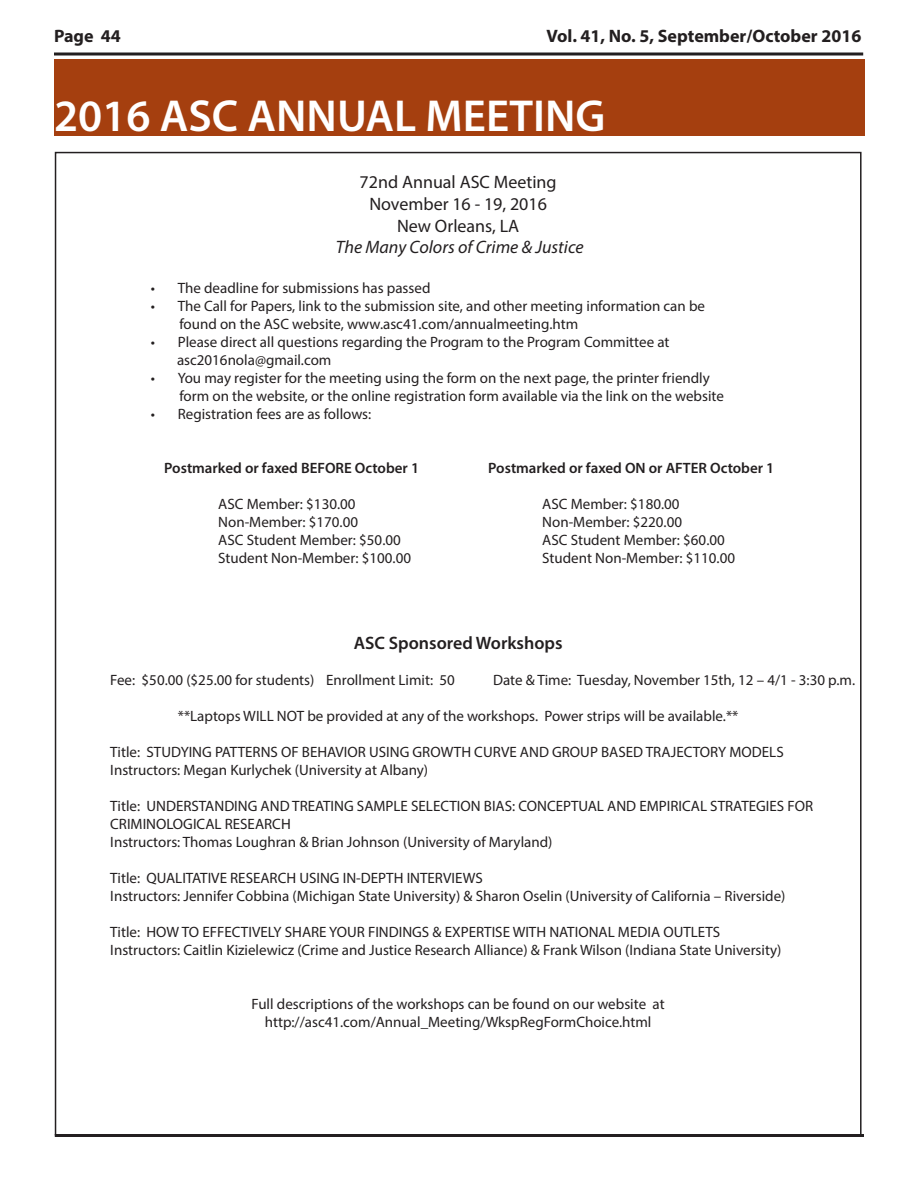
<style>
.page{position:relative;width:918px;height:1188px;background:#fff}
.page>*{position:absolute;margin:0;border:0;box-sizing:border-box;transform-origin:0 0}
.t1{font:600 45px "Myriad Pro";color:#fff}
.t2{font:18px "Myriad Pro";color:#231f20}
.t3{font:700 18px "Myriad Pro";color:#231f20}
.t4{font:italic 18px "Myriad Pro";color:#231f20}
.t5{font:600 18px "Myriad Pro";color:#231f20}
.t6{font:15px "Myriad Pro";color:#231f20}
.t7{font:600 15px "Myriad Pro";color:#231f20}
</style>
<div class="page">
<svg style="left:54px;top:52px;width:809px;height:4px;background:#595657"></svg>
<hr style="left:55px;top:1134px;width:809px;height:3px;background:#231f20">
<div style="left:54px;top:59px;width:810px;height:76px;background:#a53f0f"></div>
<div style="left:54px;top:97px;width:793px;height:39px;background:#a53f0f"></div>
<p class="t3" style="left:54px;top:24px;width:68px">Page 44</p>
<p class="t3" style="left:546px;top:24px;width:316px">Vol. 41, No. 5, September/October 2016</p>
<p class="t1" style="left:54px;top:87px;width:553px">2016 ASC ANNUAL MEETING</p>
<p class="t2" style="left:360px;top:171px;width:199px">72nd Annual ASC Meeting</p>
<p class="t2" style="left:369px;top:193px;width:179px">November 16 - 19, 2016</p>
<p class="t2" style="left:397px;top:214px;width:124px">New Orleans, LA</p>
<p class="t4" style="left:336px;top:236px;width:249px">The Many Colors of Crime &amp; Justice</p>
<p class="t6" style="left:151px;top:279px;width:281px">• The deadline for submissions has passed</p>
<p class="t6" style="left:151px;top:297px;width:556px">• The Call for Papers, link to the submission site, and other meeting information can be</p>
<p class="t6" style="left:179px;top:315px;width:400px">found on the ASC website, www.asc41.com/annualmeeting.htm</p>
<p class="t6" style="left:151px;top:333px;width:520px">• Please direct all questions regarding the Program to the Program Committee at</p>
<p class="t6" style="left:177px;top:351px;width:156px">asc2016nola@gmail.com</p>
<p class="t6" style="left:151px;top:369px;width:561px">• You may register for the meeting using the form on the next page, the printer friendly</p>
<p class="t6" style="left:179px;top:387px;width:546px">form on the website, or the online registration form available via the link on the website</p>
<p class="t6" style="left:151px;top:405px;width:222px">• Registration fees are as follows:</p>
<p class="t7" style="left:164px;top:458px;width:256px">Postmarked or faxed BEFORE October 1</p>
<p class="t7" style="left:488px;top:458px;width:288px">Postmarked or faxed ON or AFTER October 1</p>
<p class="t6" style="left:218px;top:495px;width:139px">ASC Member: $130.00</p>
<p class="t6" style="left:542px;top:495px;width:139px">ASC Member: $180.00</p>
<p class="t6" style="left:218px;top:513px;width:141px">Non-Member: $170.00</p>
<p class="t6" style="left:542px;top:513px;width:141px">Non-Member: $220.00</p>
<p class="t6" style="left:218px;top:531px;width:184px">ASC Student Member: $50.00</p>
<p class="t6" style="left:542px;top:531px;width:184px">ASC Student Member: $60.00</p>
<p class="t6" style="left:218px;top:549px;width:194px">Student Non-Member: $100.00</p>
<p class="t6" style="left:542px;top:549px;width:194px">Student Non-Member: $110.00</p>
<p class="t5" style="left:354px;top:632px;width:210px">ASC Sponsored Workshops</p>
<p class="t6" style="left:110px;top:671px;width:346px">Fee: $50.00 ($25.00 for students) Enrollment Limit: 50</p>
<p class="t6" style="left:493px;top:671px;width:364px">Date &amp; Time: Tuesday, November 15th, 12 – 4/1 - 3:30 p.m.</p>
<p class="t6" style="left:178px;top:707px;width:562px">**Laptops WILL NOT be provided at any of the workshops. Power strips will be available.**</p>
<p class="t6" style="left:110px;top:743px;width:675px">Title: STUDYING PATTERNS OF BEHAVIOR USING GROWTH CURVE AND GROUP BASED TRAJECTORY MODELS</p>
<p class="t6" style="left:110px;top:761px;width:319px">Instructors: Megan Kurlychek (University at Albany)</p>
<p class="t6" style="left:110px;top:797px;width:704px">Title: UNDERSTANDING AND TREATING SAMPLE SELECTION BIAS: CONCEPTUAL AND EMPIRICAL STRATEGIES FOR</p>
<p class="t6" style="left:110px;top:815px;width:182px">CRIMINOLOGICAL RESEARCH</p>
<p class="t6" style="left:110px;top:833px;width:444px">Instructors: Thomas Loughran &amp; Brian Johnson (University of Maryland)</p>
<p class="t6" style="left:110px;top:869px;width:374px">Title: QUALITATIVE RESEARCH USING IN-DEPTH INTERVIEWS</p>
<p class="t6" style="left:110px;top:887px;width:677px">Instructors: Jennifer Cobbina (Michigan State University) &amp; Sharon Oselin (University of California – Riverside)</p>
<p class="t6" style="left:110px;top:923px;width:612px">Title: HOW TO EFFECTIVELY SHARE YOUR FINDINGS &amp; EXPERTISE WITH NATIONAL MEDIA OUTLETS</p>
<p class="t6" style="left:110px;top:941px;width:673px">Instructors: Caitlin Kizielewicz (Crime and Justice Research Alliance) &amp; Frank Wilson (Indiana State University)</p>
<p class="t6" style="left:252px;top:995px;width:415px">Full descriptions of the workshops can be found on our website at</p>
<p class="t6" style="left:265px;top:1013px;width:388px">http://asc41.com/Annual_Meeting/WkspRegFormChoice.html</p>
</div>
